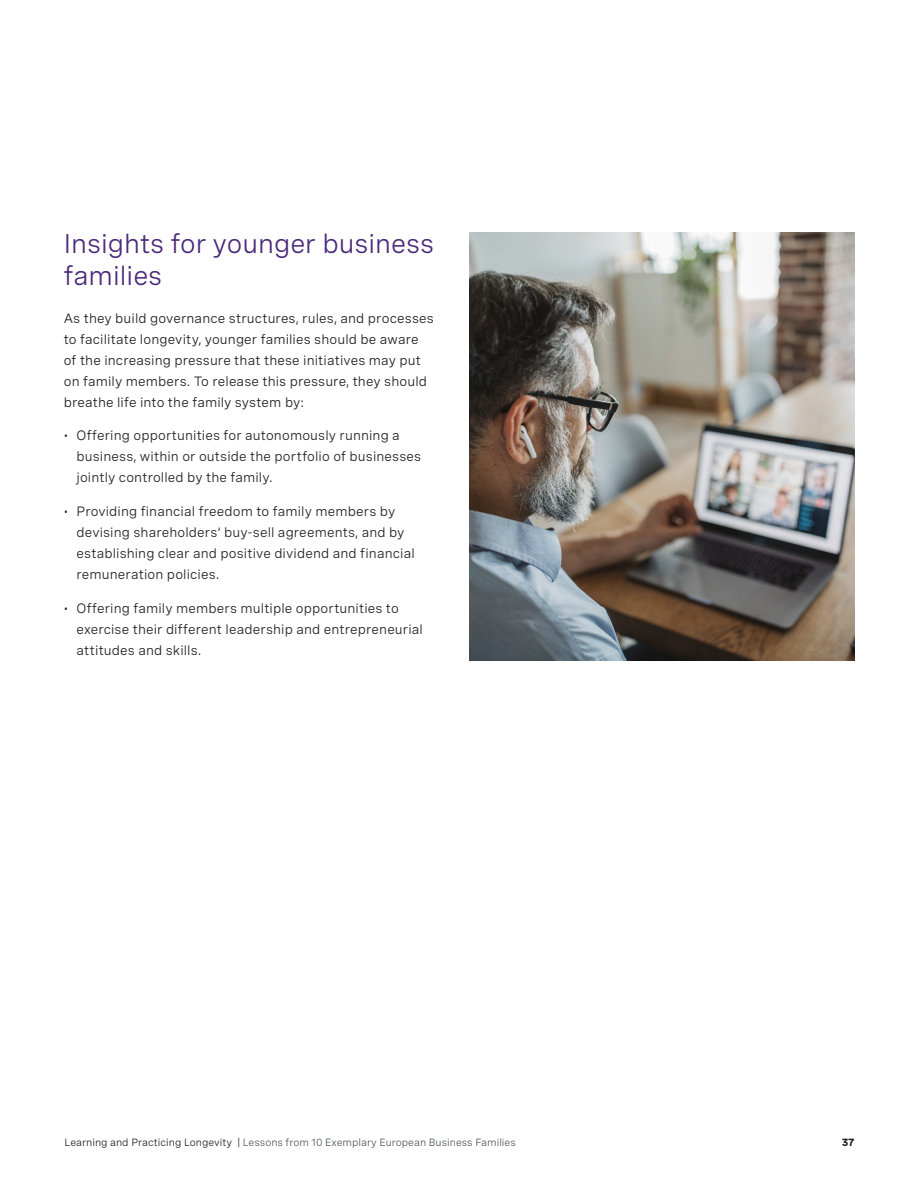
<style>
.page{position:relative;width:918px;height:1188px;background:#fff}
.page>*{position:absolute;margin:0;border:0;box-sizing:border-box;transform-origin:0 0}
.Heading_1{font:27px/31.5px "Spezia";color:#4b297a}
.t1{font:13.5px/21px "Spezia";letter-spacing:.01em;color:#231f20}
.Body{font:13.5px/21px "Spezia";letter-spacing:.01em;color:#1d1e1d}
.t2{font:10.5px "Spezia";color:#535656}
.t3{font:700 10.5px "Spezia";color:#231f20}
.s1{color:#231f20}
</style>
<div class="page">
<img style="left:470px;top:233px;width:384px;height:427px">
<p class="Heading_1" style="left:64px;top:226px;width:372px">Insights for younger business families</p>
<p class="Body" style="left:64px;top:306px;width:372px">As they build governance structures, rules, and processes to facilitate longevity, younger families should be aware of the increasing pressure that these initiatives may put on family members. To release this pressure, they should breathe life into the family system by:</p>
<p class="t1" style="left:77px;top:424px;width:346px;text-indent:-13px">• Offering opportunities for autonomously running a business, within or outside the portfolio of businesses jointly controlled by the family.</p>
<p class="t1" style="left:77px;top:500px;width:340px;text-indent:-13px">• Providing financial freedom to family members by devising shareholders’ buy-sell agreements, and by establishing clear and positive dividend and financial remuneration policies.</p>
<p class="t1" style="left:77px;top:597px;width:348px;text-indent:-13px">• Offering family members multiple opportunities to exercise their different leadership and entrepreneurial attitudes and skills.</p>
<p class="t2" style="left:65px;top:1135px;width:453px"><span class="s1">Learning and Practicing Longevity |</span> Lessons from 10 Exemplary European Business Families</p>
<p class="t3" style="left:842px;top:1134px;width:14px">37</p>
</div>
